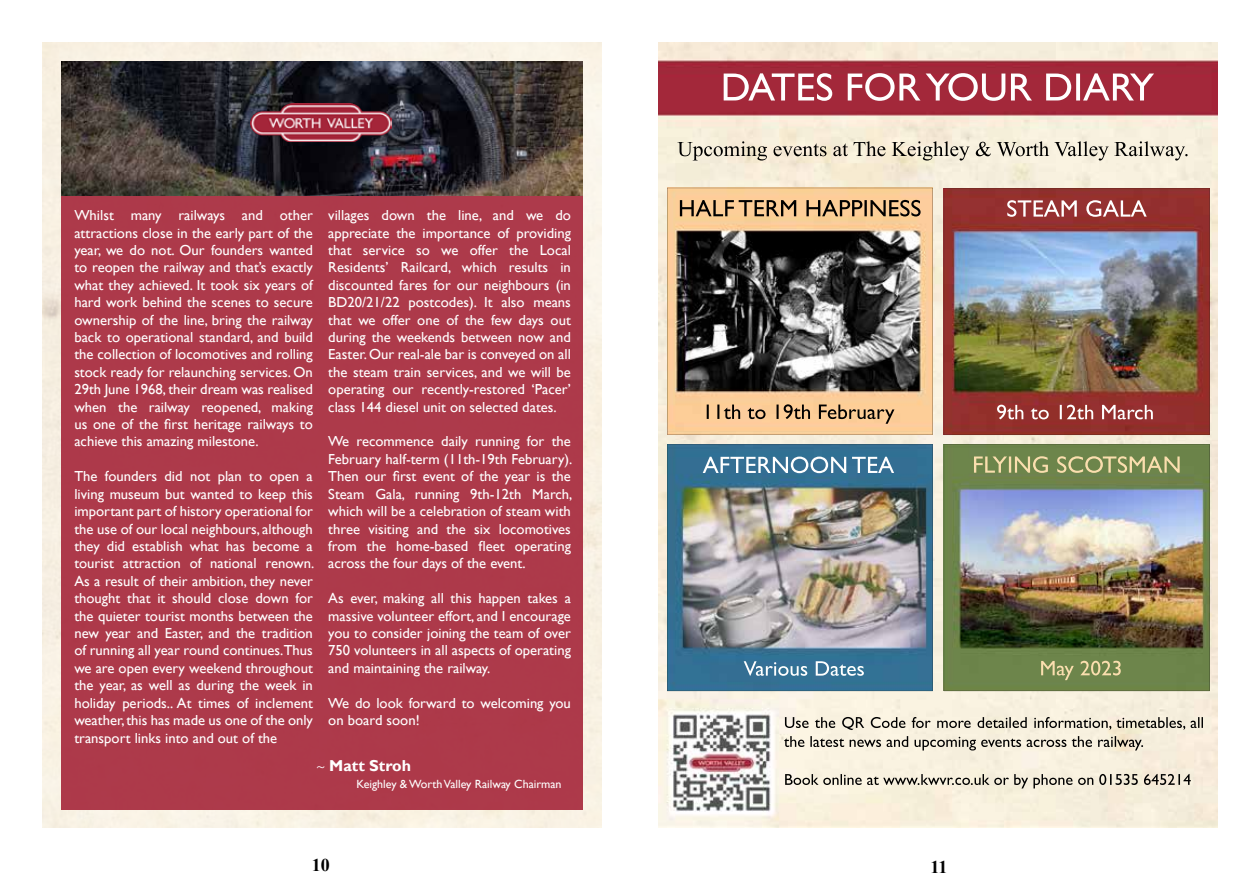
<style>
.page{position:relative;width:1259px;height:893px;background:#fff}
.page>*{position:absolute;margin:0;border:0;box-sizing:border-box;transform-origin:0 0}
.t1{font:700 18px "Times New Roman";color:#000}
.t2{font:700 15.9px "Gill Sans";color:#fff}
.t3{font:14.55px/17.4px "Gill Sans";color:#fff;text-align:justify}
.t4{font:11.85px "Gill Sans";color:#fff}
.s1{font-family:"Minion Pro";font-weight:400}
</style>
<div class="page">
<img style="left:42px;top:43px;width:559px;height:785px">
<div style="left:61px;top:195px;width:521px;height:614px;background:#ad3a4a"></div>
<img style="left:61px;top:61px;width:521px;height:134px">
<img style="left:251px;top:103px;width:141px;height:39px">
<img style="left:658px;top:43px;width:559px;height:785px">
<img style="left:943px;top:188px;width:266px;height:247px">
<img style="left:667px;top:188px;width:266px;height:247px">
<img style="left:667px;top:444px;width:266px;height:247px">
<img style="left:943px;top:444px;width:266px;height:247px">
<p class="t3" style="left:74px;top:207px;width:240px">Whilst many railways and other attractions close in the early part of the year, we do not. Our founders wanted to reopen the railway and that’s exactly what they achieved. It took six years of hard work behind the scenes to secure ownership of the line, bring the railway back to operational standard, and build the collection of locomotives and rolling stock ready for relaunching services. On 29th June 1968, their dream was realised when the railway reopened, making us one of the first heritage railways to achieve this amazing milestone.</p>
<p class="t3" style="left:74px;top:468px;width:241px">The founders did not plan to open a living museum but wanted to keep this important part of history operational for the use of our local neighbours, although they did establish what has become a tourist attraction of national renown.<br>As a result of their ambition, they never thought that it should close down for the quieter tourist months between the new year and Easter, and the tradition of running all year round continues.Thus we are open every weekend throughout the year, as well as during the week in holiday periods.. At times of inclement weather, this has made us one of the only transport links into and out of the</p>
<p class="t3" style="left:328px;top:207px;width:244px">villages down the line, and we do appreciate the importance of providing that service so we offer the Local Residents’ Railcard, which results in discounted fares for our neighbours (in BD20/21/22 postcodes). It also means that we offer one of the few days out during the weekends between now and Easter. Our real-ale bar is conveyed on all the steam train services, and we will be operating our recently-restored ‘Pacer’ class 144 diesel unit on selected dates.</p>
<p class="t3" style="left:328px;top:433px;width:246px">We recommence daily running for the February half-term (11th-19th February).<br>Then our first event of the year is the Steam Gala, running 9th-12th March, which will be a celebration of steam with three visiting and the six locomotives from the home-based fleet operating across the four days of the event.</p>
<p class="t3" style="left:328px;top:590px;width:244px">As ever, making all this happen takes a massive volunteer effort, and I encourage you to consider joining the team of over 750 volunteers in all aspects of operating and maintaining the railway.</p>
<p class="t3" style="left:328px;top:694px;width:244px">We do look forward to welcoming you on board soon!</p>
<p class="t2" style="left:316px;top:756px;width:96px"><span class="s1">~</span> Matt Stroh</p>
<p class="t4" style="left:356px;top:777px;width:206px">Keighley &amp; Worth Valley Railway Chairman</p>
<p class="t1" style="left:312px;top:852px;width:19px">10</p>
<p class="t1" style="left:930px;top:854px;width:19px">11</p>
</div>
